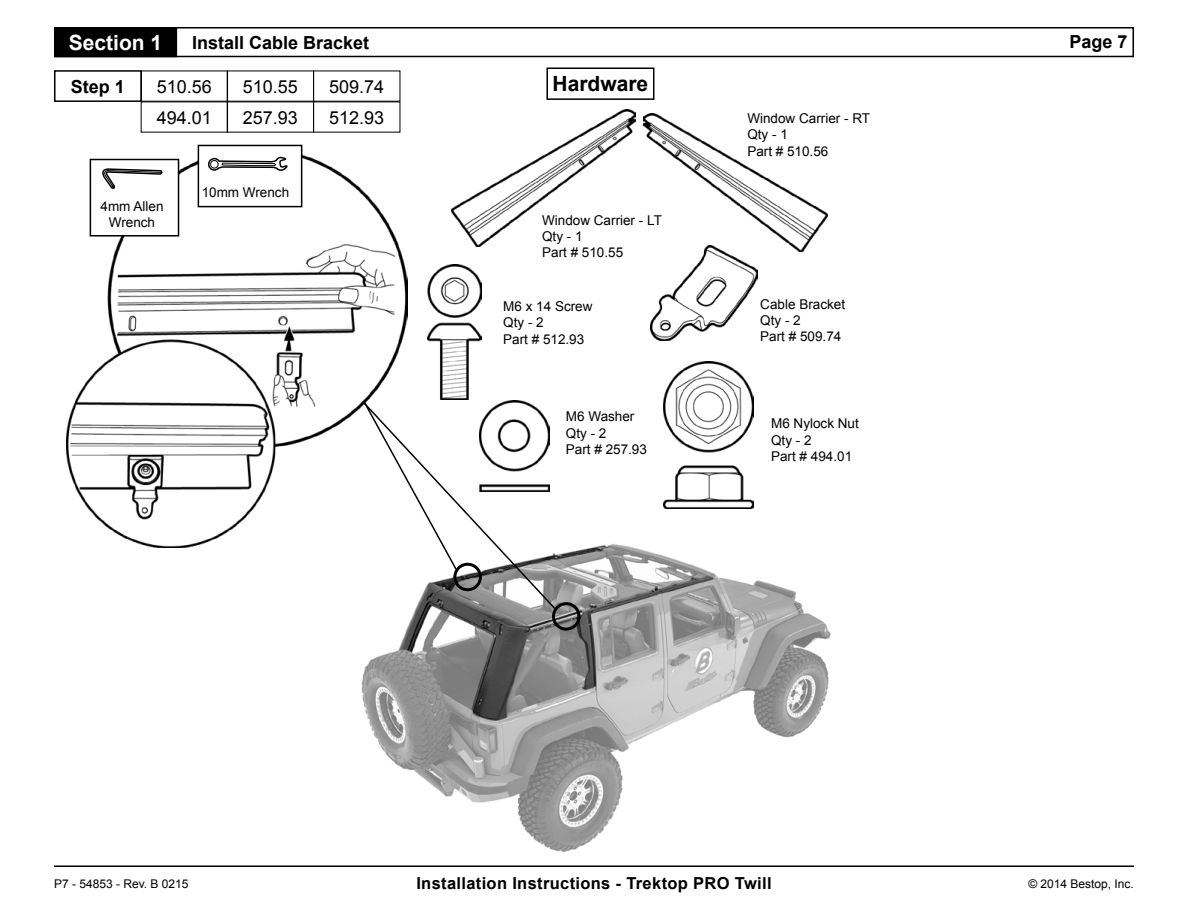
<style>
.page{position:relative;width:1188px;height:918px;background:#fff}
.page>*{position:absolute;margin:0;border:0;box-sizing:border-box;transform-origin:0 0}
.t1{font:700 21px "Arial";color:#fff}
.t2{font:700 21px "Arial";color:#000}
.t3{font:18px "Arial";color:#000}
.t4{font:700 18px "Arial";color:#000}
.t5{font:700 16.5px "Arial";letter-spacing:.02em;color:#000}
.t6{font:13.5px/16.2px "Arial";color:#000;text-align:center}
.t7{font:12px "Arial";color:#000}
</style>
<div class="page">
<hr style="left:54px;top:866px;width:1080px;height:1px;background:#000">
<div style="left:54px;top:27px;width:1080px;height:30px;border:2px solid #000"></div>
<div style="left:55px;top:28px;width:121px;height:28px;background:#000"></div>
<div style="left:54px;top:27px;width:123px;height:30px;border:2px solid #000"></div>
<div style="left:54px;top:70px;width:88px;height:32px;border:2px solid #000"></div>
<div style="left:141px;top:71px;width:87px;height:31px;border:1px solid #000"></div>
<div style="left:227px;top:71px;width:87px;height:31px;border:1px solid #000"></div>
<div style="left:313px;top:71px;width:87px;height:31px;border:1px solid #000"></div>
<img style="left:663px;top:362px;width:90px;height:147px">
<img style="left:428px;top:265px;width:53px;height:135px">
<img style="left:644px;top:113px;width:184px;height:138px">
<img style="left:451px;top:109px;width:184px;height:138px">
<img style="left:650px;top:245px;width:107px;height:96px">
<div style="left:546px;top:68px;width:108px;height:32px;border:2px solid #000"></div>
<img style="left:67px;top:148px;width:341px;height:400px">
<img style="left:352px;top:537px;width:479px;height:315px">
<div style="left:552px;top:602px;width:28px;height:29px;border:3px solid #000;border-radius:50%"></div>
<svg style="left:361px;top:400px;width:196px;height:211px"></svg>
<div style="left:90px;top:160px;width:89px;height:76px;background:#fff"></div>
<div style="left:90px;top:159px;width:89px;height:78px;border:2px solid #000"></div>
<svg style="left:102px;top:168px;width:61px;height:21px"></svg>
<div style="left:198px;top:145px;width:104px;height:62px;background:#fff"></div>
<div style="left:198px;top:145px;width:104px;height:62px;border:2px solid #000"></div>
<svg style="left:207px;top:156px;width:81px;height:15px"></svg>
<p class="t1" style="left:69px;top:28px;width:95px">Section 1</p>
<p class="t4" style="left:192px;top:30px;width:179px">Install Cable Bracket</p>
<p class="t4" style="left:1069px;top:29px;width:60px">Page 7</p>
<p class="t4" style="left:71px;top:74px;width:56px">Step 1</p>
<p class="t3" style="left:157px;top:75px;width:57px">510.56</p>
<p class="t3" style="left:157px;top:105px;width:57px">494.01</p>
<p class="t2" style="left:553px;top:70px;width:97px">Hardware</p>
<p class="t3" style="left:243px;top:75px;width:57px">510.55</p>
<p class="t3" style="left:243px;top:105px;width:57px">257.93</p>
<p class="t3" style="left:329px;top:75px;width:57px">509.74</p>
<p class="t3" style="left:329px;top:105px;width:57px">512.93</p>
<p class="t6" style="left:747px;top:111px;width:124px">Window Carrier - RT</p>
<p class="t6" style="left:747px;top:127px;width:42px">Qty - 1</p>
<p class="t6" style="left:747px;top:143px;width:83px">Part # 510.56</p>
<p class="t6" style="left:101px;top:199px;width:65px">4mm Allen<br>Wrench</p>
<p class="t6" style="left:202px;top:185px;width:89px">10mm Wrench</p>
<p class="t6" style="left:542px;top:212px;width:121px">Window Carrier - LT</p>
<p class="t6" style="left:542px;top:228px;width:42px">Qty - 1</p>
<p class="t6" style="left:542px;top:244px;width:83px">Part # 510.55</p>
<p class="t6" style="left:503px;top:298px;width:91px">M6 x 14 Screw</p>
<p class="t6" style="left:503px;top:315px;width:42px">Qty - 2</p>
<p class="t6" style="left:503px;top:331px;width:83px">Part # 512.93</p>
<p class="t6" style="left:566px;top:409px;width:70px">M6 Washer</p>
<p class="t6" style="left:566px;top:425px;width:42px">Qty - 2</p>
<p class="t6" style="left:566px;top:441px;width:83px">Part # 257.93</p>
<p class="t6" style="left:760px;top:296px;width:86px">Cable Bracket</p>
<p class="t6" style="left:760px;top:312px;width:42px">Qty - 2</p>
<p class="t6" style="left:760px;top:329px;width:83px">Part # 509.74</p>
<p class="t6" style="left:771px;top:416px;width:89px">M6 Nylock Nut</p>
<p class="t6" style="left:771px;top:432px;width:42px">Qty - 2</p>
<p class="t6" style="left:771px;top:448px;width:83px">Part # 494.01</p>
<p class="t7" style="left:54px;top:876px;width:136px">P7 - 54853 - Rev. B 0215</p>
<p class="t5" style="left:416px;top:872px;width:357px">Installation Instructions - Trektop PRO Twill</p>
<p class="t7" style="left:1028px;top:876px;width:107px">© 2014 Bestop, Inc.</p>
</div>
